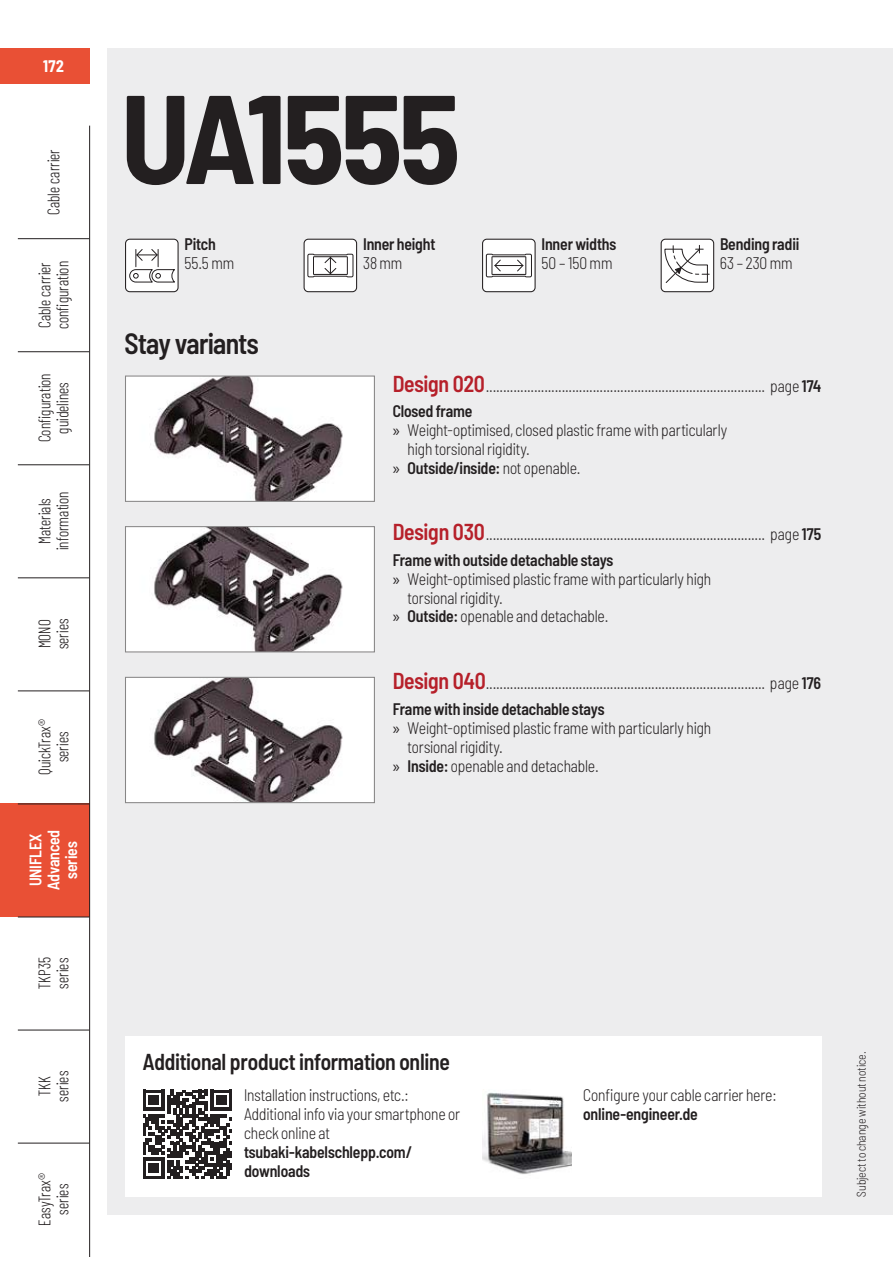
<style>
.page{position:relative;width:893px;height:1263px;background:#fff}
.page>*{position:absolute;margin:0;border:0;box-sizing:border-box;transform-origin:0 0}
.t1{font:700 semi-condensed 126px "Barlow";letter-spacing:-.03em;color:#231f20}
.t2{font:600 semi-condensed 29.4px "Barlow";letter-spacing:-.025em;color:#231f20;scale:.95 1}
.t3{font:600 semi-condensed 23.1px "Barlow";letter-spacing:-.015em;color:#231f20;scale:.95 1}
.t4{font:300 semi-condensed 16.8px/18.9px "Barlow";letter-spacing:-.01em;color:#231f20;scale:.95 1}
.t5{font:600 semi-condensed 16.8px/18.9px "Barlow";letter-spacing:-.01em;color:#231f20;scale:.95 1}
.t6{font:300 16.8px/17.9px "Barlow Condensed";letter-spacing:.005em;color:#231f20;text-align:center;scale:.95 1}
.t7{font:600 semi-condensed 16.8px/17.9px "Barlow";letter-spacing:-.01em;color:#fff;text-align:center;scale:.95 1}
.t8{font:700 semi-condensed 16.8px "Barlow";color:#fff;scale:.95 1}
.t9{font:300 semi-condensed 12.6px "Barlow";letter-spacing:.005em;color:#231f20;scale:.95 1}
.s1{font-weight:600;font-size:23.1px;color:#b6202a}
.s2{font-weight:600}
.s3{font-family:"Myriad Pro";font-weight:400;font-stretch:normal}
.s4{font-weight:300}
</style>
<div class="page">
<div style="left:0;top:804px;width:89px;height:113px;background:#e95035"></div>
<div style="left:107px;top:48px;width:786px;height:1167px;background:#ededee"></div>
<img style="left:127px;top:378px;width:246px;height:122px">
<div style="left:125px;top:376px;width:250px;height:126px;border:1px solid #878686"></div>
<img style="left:127px;top:528px;width:246px;height:122px">
<div style="left:125px;top:526px;width:250px;height:126px;border:1px solid #878686"></div>
<img style="left:127px;top:679px;width:246px;height:122px">
<div style="left:125px;top:677px;width:250px;height:126px;border:1px solid #878686"></div>
<div style="left:126px;top:239px;width:52px;height:53px;background:#fff;border-radius:4px"></div>
<svg style="left:129px;top:249px;width:46px;height:34px"></svg>
<div style="left:125px;top:239px;width:54px;height:53px;border:1px solid #231f20;border-radius:4px"></div>
<div style="left:304px;top:239px;width:53px;height:53px;background:#fff;border-radius:4px"></div>
<svg style="left:307px;top:254px;width:46px;height:23px"></svg>
<div style="left:313px;top:256px;width:35px;height:19px;border:1px solid #231f20"></div>
<div style="left:304px;top:239px;width:53px;height:53px;border:1px solid #231f20;border-radius:4px"></div>
<div style="left:482px;top:239px;width:53px;height:53px;background:#fff;border-radius:4px"></div>
<svg style="left:485px;top:253px;width:47px;height:25px"></svg>
<div style="left:491px;top:256px;width:35px;height:19px;border:1px solid #231f20"></div>
<div style="left:482px;top:239px;width:54px;height:53px;border:1px solid #231f20;border-radius:4px"></div>
<div style="left:661px;top:239px;width:53px;height:53px;background:#fff;border-radius:4px"></div>
<svg style="left:664px;top:245px;width:45px;height:38px"></svg>
<div style="left:661px;top:239px;width:53px;height:53px;border:1px solid #231f20;border-radius:4px"></div>
<div style="left:125px;top:1036px;width:696px;height:161px;background:#fff"></div>
<img style="left:482px;top:1092px;width:89px;height:82px">
<svg style="left:143px;top:1090px;width:89px;height:89px"></svg>
<div style="left:0;top:48px;width:89px;height:36px;background:#e95035"></div>
<hr style="left:18px;top:351px;width:71px;height:1px;background:#231f20">
<hr style="left:18px;top:464px;width:71px;height:1px;background:#231f20">
<hr style="left:18px;top:577px;width:71px;height:1px;background:#231f20">
<hr style="left:18px;top:691px;width:71px;height:1px;background:#231f20">
<hr style="left:18px;top:804px;width:71px;height:1px;background:#231f20">
<hr style="left:18px;top:917px;width:71px;height:1px;background:#231f20">
<hr style="left:18px;top:1030px;width:71px;height:1px;background:#231f20">
<hr style="left:18px;top:1143px;width:71px;height:1px;background:#231f20">
<hr style="left:18px;top:238px;width:71px;height:1px;background:#231f20">
<hr style="left:89px;top:126px;width:1px;height:1130px;background:#231f20">
<p class="t8" style="left:43px;top:56px;width:23px">172</p>
<p class="t6" style="left:46px;top:215px;width:71px;rotate:-90deg">Cable carrier</p>
<p class="t6" style="left:37px;top:329px;width:73px;text-align:left;rotate:-90deg">Cable carrier configuration</p>
<p class="t6" style="left:37px;top:442px;width:74px;rotate:-90deg">Configuration guidelines</p>
<p class="t6" style="left:37px;top:550px;width:63px;rotate:-90deg">Materials information</p>
<p class="t6" style="left:37px;top:649px;width:34px;text-align:left;rotate:-90deg">MONO series</p>
<p class="t6" style="left:37px;top:775px;width:61px;rotate:-90deg">QuickTrax® series</p>
<p class="t7" style="left:28px;top:890px;width:65px;rotate:-90deg">UNIFLEX<br>Advanced series</p>
<p class="t6" style="left:37px;top:989px;width:35px;text-align:left;rotate:-90deg">TKP35 series</p>
<p class="t6" style="left:37px;top:1102px;width:34px;rotate:-90deg">TKK series</p>
<p class="t6" style="left:37px;top:1226px;width:57px;rotate:-90deg">EasyTrax® series</p>
<h1 class="t1" style="left:121px;top:67px;width:341px">UA1555</h1>
<p class="t5" style="left:185px;top:236px;width:34px">Pitch</p>
<p class="t4" style="left:185px;top:255px;width:54px">55.5 mm</p>
<h2 class="t2" style="left:125px;top:333px;width:142px">Stay variants</h2>
<p class="t5" style="left:363px;top:236px;width:78px">Inner height</p>
<p class="t4" style="left:363px;top:255px;width:43px">38 mm</p>
<p class="t5" style="left:541px;top:236px;width:80px">Inner widths</p>
<p class="t4" style="left:541px;top:255px;width:76px">50 – 150 mm</p>
<p class="t5" style="left:720px;top:236px;width:85px">Bending radii</p>
<p class="t4" style="left:720px;top:255px;width:78px">63 – 230 mm</p>
<p class="t4" style="left:393px;top:378px;width:452px"><span class="s1">Design 020</span> ................................................................................. page <span class="s2">174</span></p>
<p class="t5" style="left:393px;top:403px;width:85px">Closed frame</p>
<p class="t4" style="left:393px;top:422px;width:353px"><span class="s3">»</span> Weight-optimised, closed plastic frame with particularly</p>
<p class="t4" style="left:408px;top:441px;width:130px">high torsional rigidity.</p>
<p class="t5" style="left:393px;top:460px;width:199px"><span class="s3">»</span> Outside/inside: <span class="s4">not openable.</span></p>
<p class="t4" style="left:393px;top:527px;width:452px"><span class="s1">Design 030</span> ................................................................................. page <span class="s2">175</span></p>
<p class="t5" style="left:393px;top:552px;width:234px">Frame with outside detachable stays</p>
<p class="t4" style="left:393px;top:571px;width:337px"><span class="s3">»</span> Weight-optimised plastic frame with particularly high</p>
<p class="t4" style="left:408px;top:590px;width:102px">torsional rigidity.</p>
<p class="t4" style="left:393px;top:609px;width:228px"><span class="s3">»</span> <span class="s2">Outside:</span> openable and detachable.</p>
<p class="t4" style="left:393px;top:676px;width:452px"><span class="s1">Design 040</span> ................................................................................. page <span class="s2">176</span></p>
<p class="t5" style="left:393px;top:701px;width:224px">Frame with inside detachable stays</p>
<p class="t4" style="left:393px;top:720px;width:337px"><span class="s3">»</span> Weight-optimised plastic frame with particularly high</p>
<p class="t4" style="left:408px;top:739px;width:102px">torsional rigidity.</p>
<p class="t4" style="left:393px;top:758px;width:218px"><span class="s3">»</span> <span class="s2">Inside:</span> openable and detachable.</p>
<h3 class="t3" style="left:143px;top:1053px;width:325px">Additional product information online</h3>
<p class="t4" style="left:244px;top:1087px;width:229px">Installation instructions, etc.:<br>Additional info via your smartphone or check online at</p>
<p class="t5" style="left:244px;top:1144px;width:178px">tsubaki-kabelschlepp.com/ downloads</p>
<p class="t4" style="left:583px;top:1087px;width:205px">Configure your cable carrier here:</p>
<p class="t5" style="left:583px;top:1106px;width:122px">online-engineer.de</p>
<p class="t9" style="left:857px;top:1197px;width:154px;rotate:-90deg">Subject to change without notice.</p>
</div>
